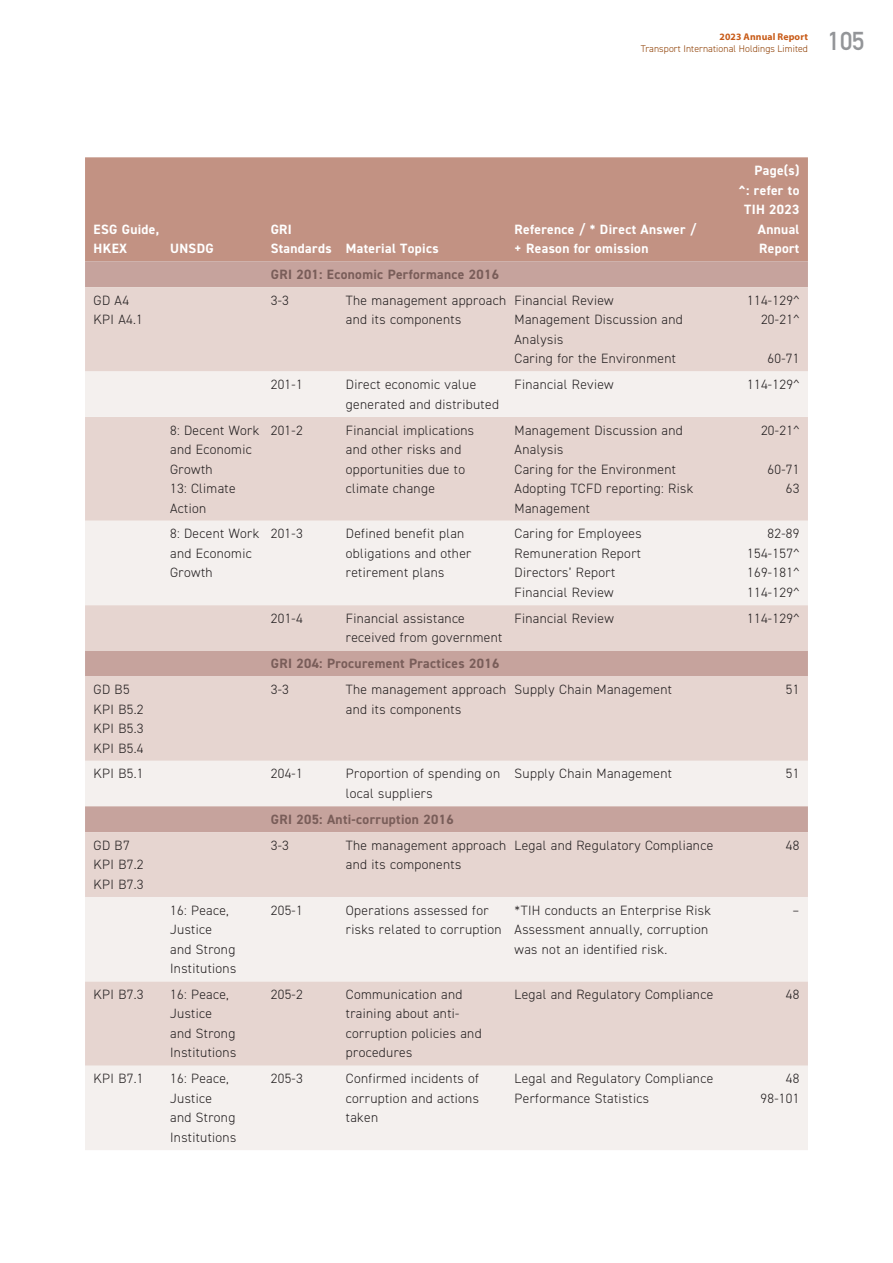
<style>
.page{position:relative;width:893px;height:1263px;background:#fff}
.page>*{position:absolute;margin:0;border:0;box-sizing:border-box;transform-origin:0 0}
.t1{font:25.5px "DIN Mittelschrift Std";color:#939598}
.t2{font:300 13.5px/19.5px "DIN2014";letter-spacing:.025em;color:#231f20}
.t3{font:700 13.5px/19.5px "DIN2014";letter-spacing:.025em;color:#fff}
.t4{font:700 13.5px "DIN2014";letter-spacing:.025em;color:#795d59}
.t5{font:300 9.75px "DIN2014";letter-spacing:.01em;color:#8d3d00}
.t6{font:700 9.75px "Myriad Pro";letter-spacing:.01em;color:#c85b18}
</style>
<div class="page">
<div style="left:85px;top:157px;width:723px;height:104px;background:#c29283"></div>
<div style="left:85px;top:261px;width:723px;height:26px;background:#c6a39d"></div>
<div style="left:85px;top:287px;width:723px;height:84px;background:#e6d5d0"></div>
<svg style="left:85px;top:371px;width:723px;height:779px;background:#eaddd9"></svg>
<p class="t6" style="left:719px;top:30px;width:90px">2023 Annual Report</p>
<p class="t5" style="left:641px;top:42px;width:169px">Transport International Holdings Limited</p>
<h1 class="t1" style="left:828px;top:26px;width:38px">105</h1>
<p class="t3" style="left:94px;top:219px;width:67px">ESG Guide,<br>HKEX</p>
<p class="t3" style="left:170px;top:239px;width:45px">UNSDG</p>
<p class="t3" style="left:271px;top:219px;width:169px">GRI<br>Standards Material Topics</p>
<p class="t3" style="left:514px;top:219px;width:183px">Reference / * Direct Answer / + Reason for omission</p>
<p class="t4" style="left:271px;top:265px;width:230px">GRI 201: Economic Performance 2016</p>
<p class="t3" style="left:739px;top:161px;width:62px;text-align:right">Page(s)<br>^: refer to<br>TIH 2023<br>Annual<br>Report</p>
<p class="t2" style="left:94px;top:290px;width:51px">GD A4<br>KPI A4.1</p>
<p class="t2" style="left:271px;top:290px;width:20px">3-3</p>
<p class="t2" style="left:346px;top:290px;width:162px">The management approach and its components</p>
<p class="t2" style="left:515px;top:290px;width:170px">Financial Review<br>Management Discussion and<br>Analysis<br>Caring for the Environment</p>
<p class="t2" style="left:747px;top:290px;width:54px;text-align:right">114-129^<br>20-21^</p>
<p class="t2" style="left:767px;top:349px;width:33px">60-71</p>
<p class="t2" style="left:271px;top:375px;width:33px">201-1</p>
<p class="t2" style="left:346px;top:375px;width:155px">Direct economic value generated and distributed</p>
<p class="t2" style="left:515px;top:375px;width:101px">Financial Review</p>
<p class="t2" style="left:747px;top:375px;width:54px">114-129^</p>
<p class="t2" style="left:170px;top:420px;width:91px">8: Decent Work and Economic<br>Growth<br>13: Climate<br>Action</p>
<p class="t2" style="left:271px;top:420px;width:33px">201-2</p>
<p class="t2" style="left:346px;top:420px;width:130px">Financial implications and other risks and opportunities due to climate change</p>
<p class="t2" style="left:515px;top:420px;width:180px">Management Discussion and<br>Analysis<br>Caring for the Environment<br>Adopting TCFD reporting: Risk<br>Management</p>
<p class="t2" style="left:761px;top:420px;width:40px">20-21^</p>
<p class="t2" style="left:767px;top:459px;width:33px;text-align:right">60-71<br>63</p>
<p class="t2" style="left:170px;top:524px;width:91px">8: Decent Work and Economic<br>Growth</p>
<p class="t2" style="left:271px;top:524px;width:33px">201-3</p>
<p class="t2" style="left:346px;top:524px;width:127px">Defined benefit plan obligations and other retirement plans</p>
<p class="t2" style="left:515px;top:524px;width:129px">Caring for Employees<br>Remuneration Report<br>Directors’ Report<br>Financial Review</p>
<p class="t2" style="left:747px;top:524px;width:54px;text-align:justify;text-indent:20px">82-89<br>154-157^ 169-181^ 114-129^</p>
<p class="t2" style="left:271px;top:608px;width:33px">201-4</p>
<p class="t2" style="left:346px;top:608px;width:158px">Financial assistance received from government</p>
<p class="t2" style="left:515px;top:608px;width:101px">Financial Review</p>
<p class="t2" style="left:747px;top:608px;width:54px">114-129^</p>
<p class="t4" style="left:271px;top:654px;width:230px">GRI 204: Procurement Practices 2016</p>
<p class="t2" style="left:94px;top:680px;width:51px">GD B5<br>KPI B5.2<br>KPI B5.3<br>KPI B5.4</p>
<p class="t2" style="left:271px;top:680px;width:20px">3-3</p>
<p class="t2" style="left:346px;top:680px;width:162px">The management approach and its components</p>
<p class="t2" style="left:515px;top:680px;width:159px">Supply Chain Management</p>
<p class="t2" style="left:786px;top:680px;width:15px">51</p>
<p class="t2" style="left:94px;top:764px;width:51px">KPI B5.1</p>
<p class="t2" style="left:271px;top:764px;width:33px">204-1</p>
<p class="t2" style="left:346px;top:764px;width:156px">Proportion of spending on local suppliers</p>
<p class="t2" style="left:515px;top:764px;width:159px">Supply Chain Management</p>
<p class="t2" style="left:786px;top:764px;width:15px">51</p>
<p class="t4" style="left:271px;top:810px;width:184px">GRI 205: Anti-corruption 2016</p>
<p class="t2" style="left:94px;top:835px;width:51px">GD B7<br>KPI B7.2<br>KPI B7.3</p>
<p class="t2" style="left:271px;top:835px;width:20px">3-3</p>
<p class="t2" style="left:346px;top:835px;width:162px">The management approach and its components</p>
<p class="t2" style="left:515px;top:835px;width:200px">Legal and Regulatory Compliance</p>
<p class="t2" style="left:786px;top:835px;width:15px">48</p>
<p class="t2" style="left:170px;top:900px;width:68px">16: Peace,<br>Justice and Strong<br>Institutions</p>
<p class="t2" style="left:271px;top:900px;width:33px">205-1</p>
<p class="t2" style="left:346px;top:900px;width:157px">Operations assessed for risks related to corruption</p>
<p class="t2" style="left:515px;top:900px;width:198px">*TIH conducts an Enterprise Risk<br>Assessment annually, corruption was not an identified risk.</p>
<p class="t2" style="left:793px;top:900px;width:8px">–</p>
<p class="t2" style="left:94px;top:984px;width:51px">KPI B7.3</p>
<p class="t2" style="left:170px;top:984px;width:68px">16: Peace,<br>Justice and Strong<br>Institutions</p>
<p class="t2" style="left:271px;top:984px;width:33px">205-2</p>
<p class="t2" style="left:346px;top:984px;width:137px">Communication and training about anti&shy;corruption policies and procedures</p>
<p class="t2" style="left:515px;top:984px;width:200px">Legal and Regulatory Compliance</p>
<p class="t2" style="left:786px;top:984px;width:15px">48</p>
<p class="t2" style="left:94px;top:1069px;width:51px">KPI B7.1</p>
<p class="t2" style="left:170px;top:1069px;width:68px">16: Peace,<br>Justice and Strong<br>Institutions</p>
<p class="t2" style="left:271px;top:1069px;width:33px">205-3</p>
<p class="t2" style="left:346px;top:1069px;width:135px;text-align:justify">Confirmed incidents of corruption and actions taken</p>
<p class="t2" style="left:515px;top:1069px;width:200px">Legal and Regulatory Compliance<br>Performance Statistics</p>
<p class="t2" style="left:760px;top:1069px;width:40px;text-align:right">48<br>98-101</p>
</div>
